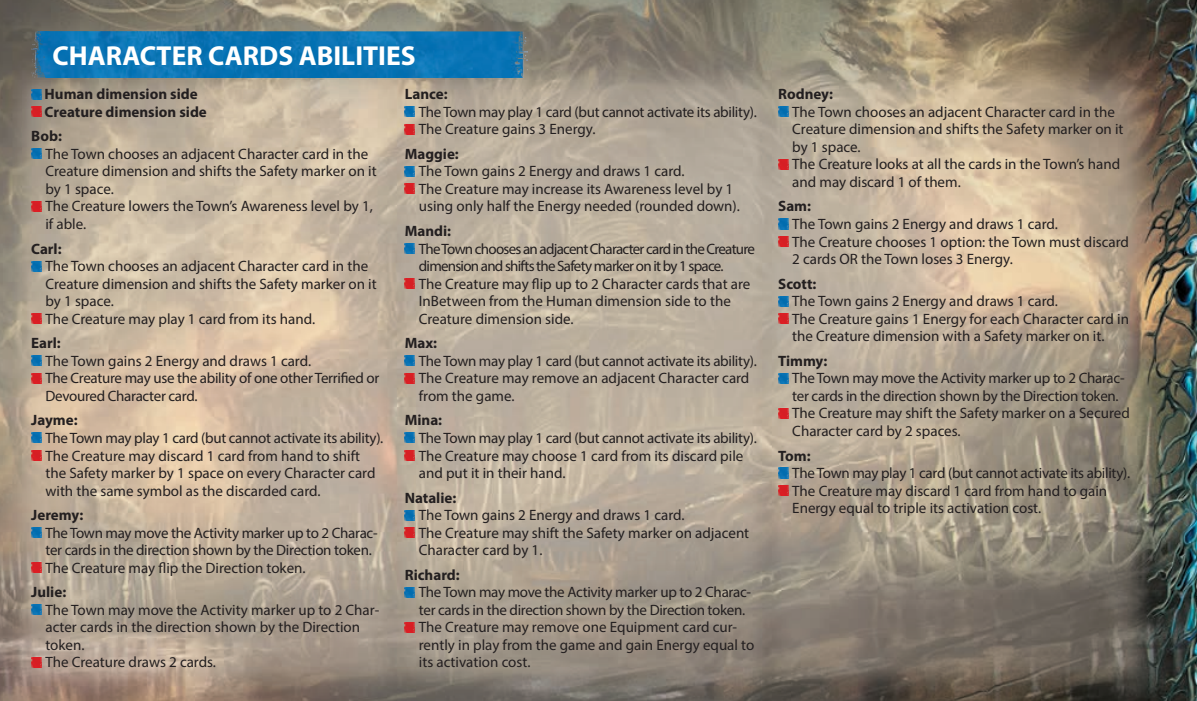
<style>
.page{position:relative;width:1197px;height:701px;background:#fff}
.page>*{position:absolute;margin:0;border:0;box-sizing:border-box;transform-origin:0 0}
.t1{font:700 27.5px "Myriad Pro";color:#fff}
.t2{font:15px/17.5px "Myriad Pro";color:#231f20}
.t3{font:15px/17.5px "Myriad Pro";letter-spacing:-.02em;color:#231f20}
.t4{font:700 15px/17.5px "Myriad Pro";color:#231f20}
</style>
<div class="page">
<img style="left:0;top:0;width:1196px;height:700px">
<svg style="left:31px;top:89px;width:10px;height:10px"></svg>
<svg style="left:31px;top:107px;width:10px;height:10px"></svg>
<svg style="left:31px;top:149px;width:10px;height:10px"></svg>
<svg style="left:31px;top:201px;width:10px;height:10px"></svg>
<svg style="left:31px;top:261px;width:10px;height:10px"></svg>
<svg style="left:31px;top:313px;width:10px;height:10px"></svg>
<svg style="left:31px;top:355px;width:10px;height:10px"></svg>
<svg style="left:31px;top:373px;width:10px;height:10px"></svg>
<svg style="left:31px;top:432px;width:10px;height:11px"></svg>
<svg style="left:31px;top:450px;width:10px;height:10px"></svg>
<svg style="left:31px;top:527px;width:10px;height:10px"></svg>
<svg style="left:31px;top:562px;width:10px;height:10px"></svg>
<svg style="left:31px;top:604px;width:10px;height:10px"></svg>
<svg style="left:31px;top:657px;width:10px;height:10px"></svg>
<svg style="left:405px;top:107px;width:10px;height:10px"></svg>
<svg style="left:405px;top:124px;width:10px;height:10px"></svg>
<svg style="left:405px;top:166px;width:10px;height:10px"></svg>
<svg style="left:405px;top:184px;width:10px;height:10px"></svg>
<svg style="left:405px;top:243px;width:10px;height:10px"></svg>
<svg style="left:405px;top:278px;width:10px;height:10px"></svg>
<svg style="left:405px;top:355px;width:10px;height:10px"></svg>
<svg style="left:405px;top:373px;width:10px;height:10px"></svg>
<svg style="left:405px;top:432px;width:10px;height:11px"></svg>
<svg style="left:405px;top:450px;width:10px;height:10px"></svg>
<svg style="left:405px;top:510px;width:10px;height:10px"></svg>
<svg style="left:405px;top:527px;width:10px;height:10px"></svg>
<svg style="left:405px;top:587px;width:10px;height:10px"></svg>
<svg style="left:405px;top:622px;width:10px;height:10px"></svg>
<svg style="left:778px;top:107px;width:10px;height:10px"></svg>
<svg style="left:778px;top:159px;width:10px;height:10px"></svg>
<svg style="left:778px;top:219px;width:10px;height:10px"></svg>
<svg style="left:778px;top:236px;width:10px;height:10px"></svg>
<svg style="left:778px;top:296px;width:10px;height:10px"></svg>
<svg style="left:778px;top:313px;width:10px;height:10px"></svg>
<svg style="left:778px;top:373px;width:10px;height:10px"></svg>
<svg style="left:778px;top:408px;width:10px;height:10px"></svg>
<svg style="left:778px;top:467px;width:10px;height:11px"></svg>
<svg style="left:778px;top:485px;width:10px;height:10px"></svg>
<img style="left:31px;top:31px;width:496px;height:46px">
<h1 class="t1" style="left:52px;top:37px;width:364px">CHARACTER CARDS ABILITIES</h1>
<p class="t4" style="left:45px;top:85px;width:164px">Human dimension side<br>Creature dimension side</p>
<p class="t4" style="left:31px;top:127px;width:32px">Bob:</p>
<p class="t2" style="left:45px;top:145px;width:333px">The Town chooses an adjacent Character card in the Creature dimension and shifts the Safety marker on it by 1 space.<br>The Creature lowers the Town’s Awareness level by 1, if able.</p>
<p class="t4" style="left:31px;top:239px;width:32px">Carl:</p>
<p class="t2" style="left:45px;top:257px;width:333px">The Town chooses an adjacent Character card in the Creature dimension and shifts the Safety marker on it by 1 space.<br>The Creature may play 1 card from its hand.</p>
<p class="t4" style="left:31px;top:334px;width:31px">Earl:</p>
<p class="t3" style="left:45px;top:351px;width:335px">The Town gains 2 Energy and draws 1 card.<br>The Creature may use the ability of one other Terrified or<br>Devoured Character card.</p>
<p class="t4" style="left:31px;top:411px;width:48px">Jayme:</p>
<p class="t2" style="left:45px;top:429px;width:339px">The Town may play 1 card (but cannot activate its ability).<br>The Creature may discard 1 card from hand to shift the Safety marker by 1 space on every Character card with the same symbol as the discarded card.</p>
<p class="t4" style="left:31px;top:505px;width:54px">Jeremy:</p>
<p class="t3" style="left:45px;top:523px;width:334px">The Town may move the Activity marker up to 2 Charac&shy;ter cards in the direction shown by the Direction token.<br>The Creature may flip the Direction token.</p>
<p class="t4" style="left:31px;top:582px;width:36px">Julie:</p>
<p class="t2" style="left:45px;top:600px;width:335px">The Town may move the Activity marker up to 2 Char&shy;acter cards in the direction shown by the Direction token.<br>The Creature draws 2 cards.</p>
<p class="t4" style="left:404px;top:85px;width:44px">Lance:</p>
<p class="t3" style="left:419px;top:103px;width:339px">The Town may play 1 card (but cannot activate its ability).<br>The Creature gains 3 Energy.</p>
<p class="t4" style="left:404px;top:144px;width:56px">Maggie:</p>
<p class="t2" style="left:419px;top:162px;width:322px">The Town gains 2 Energy and draws 1 card.<br>The Creature may increase its Awareness level by 1 using only half the Energy needed (rounded down).</p>
<p class="t4" style="left:404px;top:222px;width:48px">Mandi:</p>
<p class="t2" style="left:419px;top:239px;width:337px">The Town chooses an adjacent Character card in the Creature dimension and shifts the Safety marker on it by 1 space.<br>The Creature may flip up to 2 Character cards that are InBetween from the Human dimension side to the Creature dimension side.</p>
<p class="t4" style="left:404px;top:334px;width:34px">Max:</p>
<p class="t2" style="left:419px;top:351px;width:339px">The Town may play 1 card (but cannot activate its ability).<br>The Creature may remove an adjacent Character card from the game.</p>
<p class="t4" style="left:404px;top:411px;width:39px">Mina:</p>
<p class="t2" style="left:419px;top:429px;width:339px">The Town may play 1 card (but cannot activate its ability).<br>The Creature may choose 1 card from its discard pile and put it in their hand.</p>
<p class="t4" style="left:404px;top:488px;width:53px">Natalie:</p>
<p class="t2" style="left:419px;top:506px;width:332px">The Town gains 2 Energy and draws 1 card.<br>The Creature may shift the Safety marker on adjacent<br>Character card by 1.</p>
<p class="t4" style="left:404px;top:565px;width:57px">Richard:</p>
<p class="t2" style="left:419px;top:583px;width:337px">The Town may move the Activity marker up to 2 Charac&shy;ter cards in the direction shown by the Direction token.<br>The Creature may remove one Equipment card cur&shy;rently in play from the game and gain Energy equal to its activation cost.</p>
<p class="t4" style="left:778px;top:85px;width:56px">Rodney:</p>
<p class="t2" style="left:792px;top:103px;width:333px">The Town chooses an adjacent Character card in the Creature dimension and shifts the Safety marker on it by 1 space.<br>The Creature looks at all the cards in the Town’s hand and may discard 1 of them.</p>
<p class="t4" style="left:778px;top:197px;width:34px">Sam:</p>
<p class="t2" style="left:792px;top:215px;width:338px">The Town gains 2 Energy and draws 1 card.<br>The Creature chooses 1 option: the Town must discard<br>2 cards OR the Town loses 3 Energy.</p>
<p class="t4" style="left:778px;top:274px;width:40px">Scott:</p>
<p class="t2" style="left:792px;top:292px;width:338px">The Town gains 2 Energy and draws 1 card.<br>The Creature gains 1 Energy for each Character card in the Creature dimension with a Safety marker on it.</p>
<p class="t4" style="left:778px;top:351px;width:51px">Timmy:</p>
<p class="t3" style="left:792px;top:369px;width:339px">The Town may move the Activity marker up to 2 Charac&shy;ter cards in the direction shown by the Direction token.<br>The Creature may shift the Safety marker on a Secured Character card by 2 spaces.</p>
<p class="t4" style="left:778px;top:446px;width:34px">Tom:</p>
<p class="t2" style="left:792px;top:464px;width:339px">The Town may play 1 card (but cannot activate its ability).<br>The Creature may discard 1 card from hand to gain<br>Energy equal to triple its activation cost.</p>
</div>
